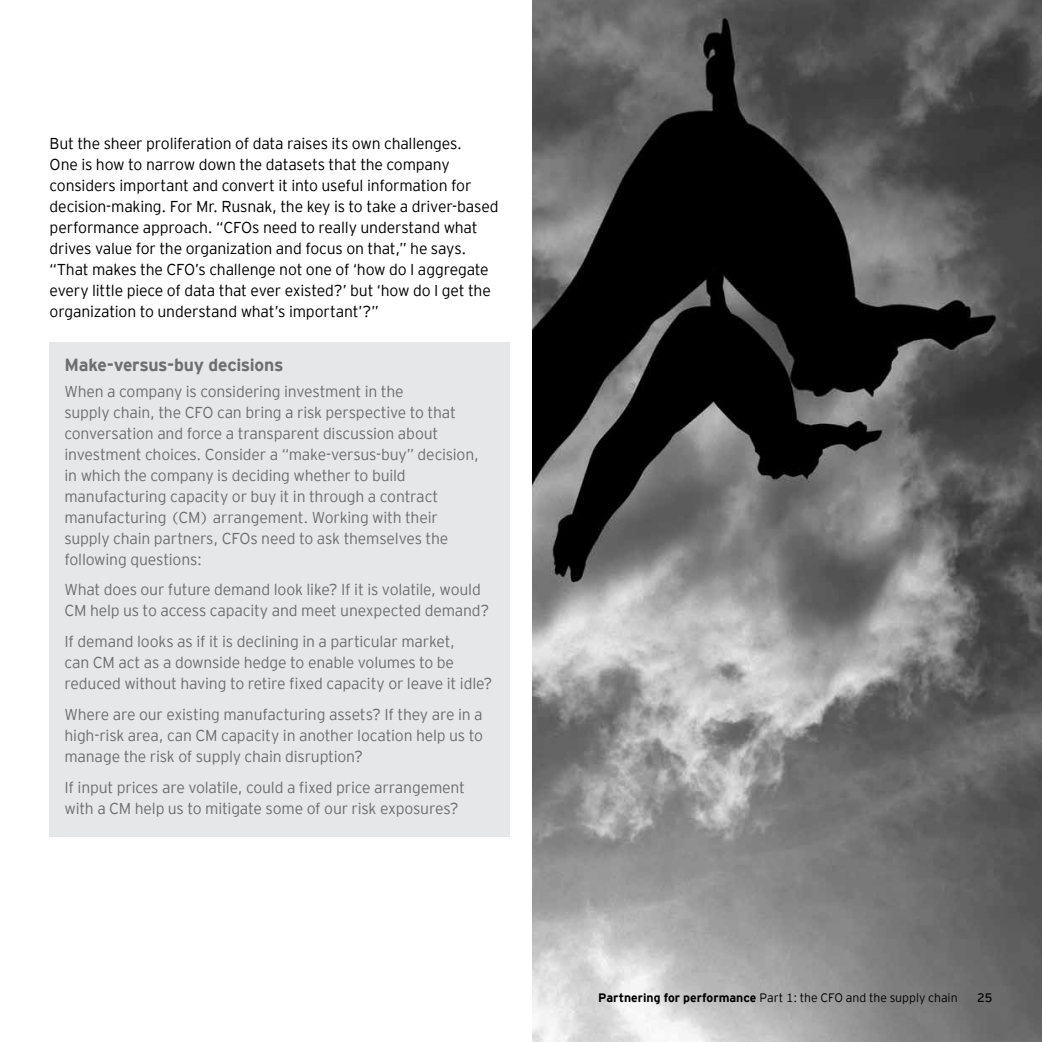
<style>
.page{position:relative;width:1042px;height:1042px;background:#fff}
.page>*{position:absolute;margin:0;border:0;box-sizing:border-box;transform-origin:0 0}
.t1{font:700 17.5px "EY Interstate";letter-spacing:-.02em;color:#6d6e71}
.t2{font:300 15.75px/21px "EY Interstate";letter-spacing:-.015em;color:#6d6e71}
.t3{font:300 15.75px/21px "EY Interstate";letter-spacing:-.015em;color:#000}
.t4{font:300 12.25px "EY Interstate";letter-spacing:-.005em;color:#000}
.t5{font:12.25px "EY Interstate";color:#000}
.s1{font-weight:700}
</style>
<div class="page">
<div style="left:50px;top:342px;width:460px;height:494px;background:#e6e7e8"></div>
<img style="left:532px;top:0;width:510px;height:1042px">
<p class="t3" style="left:50px;top:132px;width:450px">But the sheer proliferation of data raises its own challenges.<br>One is how to narrow down the datasets that the company considers important and convert it into useful information for decision-making. For Mr. Rusnak, the key is to take a driver-based performance approach. “CFOs need to really understand what drives value for the organization and focus on that,” he says. “That makes the CFO’s challenge not one of ‘how do I aggregate every little piece of data that ever existed?’ but ‘how do I get the organization to understand what’s important’?”</p>
<p class="t1" style="left:64px;top:355px;width:220px">Make-versus-buy decisions</p>
<p class="t2" style="left:64px;top:380px;width:416px">When a company is considering investment in the<br>supply chain, the CFO can bring a risk perspective to that conversation and force a transparent discussion about investment choices. Consider a “make-versus-buy” decision, in which the company is deciding whether to build manufacturing capacity or buy it in through a contract manufacturing (CM) arrangement. Working with their supply chain partners, CFOs need to ask themselves the following questions:</p>
<p class="t2" style="left:64px;top:579px;width:426px">What does our future demand look like? If it is volatile, would<br>CM help us to access capacity and meet unexpected demand?</p>
<p class="t2" style="left:64px;top:631px;width:429px">If demand looks as if it is declining in a particular market,<br>can CM act as a downside hedge to enable volumes to be reduced without having to retire fixed capacity or leave it idle?</p>
<p class="t2" style="left:64px;top:704px;width:420px;text-align:justify">Where are our existing manufacturing assets? If they are in a high-risk area, can CM capacity in another location help us to manage the risk of supply chain disruption?</p>
<p class="t2" style="left:64px;top:777px;width:402px">If input prices are volatile, could a fixed price arrangement with a CM help us to mitigate some of our risk exposures?</p>
<p class="t4" style="left:598px;top:991px;width:361px"><span class="s1">Partnering for performance</span> Part 1: the CFO and the supply chain</p>
<p class="t5" style="left:977px;top:991px;width:17px">25</p>
</div>
